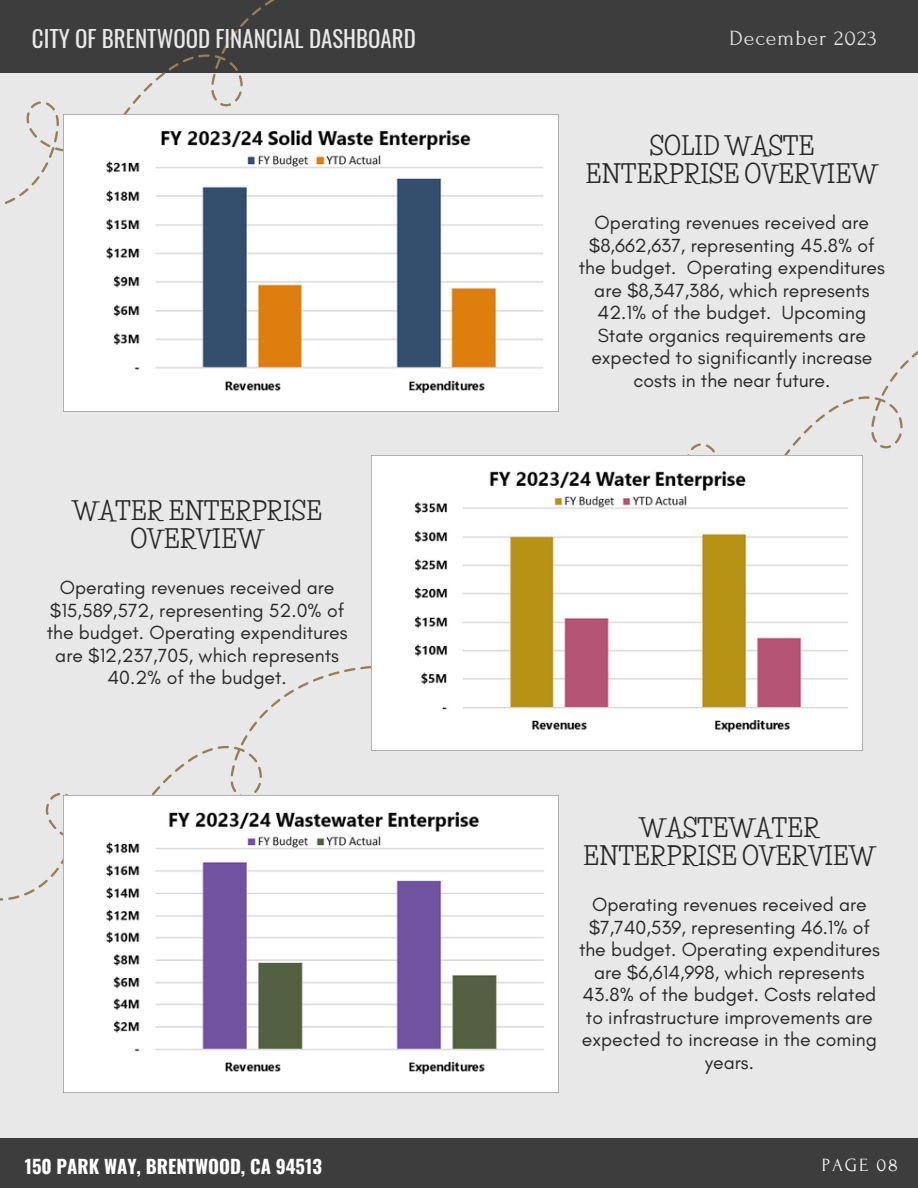
<style>
.page{position:relative;width:918px;height:1188px;background:#e8e8e8}
.page>*{position:absolute;margin:0;border:0;box-sizing:border-box;transform-origin:0 0}
.t1{font:700 23.85px/28.2px "Life Savers";color:#272727;text-align:center}
.t2{font:22.95px "Oswald";color:#e8e8e8}
.t3{font:21.6px "Forum";letter-spacing:.05em;color:#e8e8e8}
.t4{font:19.35px/22.5px "Glacial Indifference";color:#272727;text-align:center}
.t5{font:700 18.75px "Oswald";color:#fff}
.t6{font:18.6px "Forum";letter-spacing:.1em;color:#fff}
</style>
<div class="page">
<div style="left:0;top:1139px;width:918px;height:49px;background:#3d3d3d"></div>
<div style="left:0;top:0;width:918px;height:73px;background:#3d3d3d"></div>
<svg style="left:617px;top:350px;width:301px;height:201px"></svg>
<svg style="left:0;top:666px;width:372px;height:235px"></svg>
<svg style="left:4px;top:0;width:271px;height:209px"></svg>
<img style="left:64px;top:114px;width:495px;height:297px">
<img style="left:372px;top:456px;width:490px;height:295px">
<img style="left:64px;top:795px;width:495px;height:297px">
<p class="t2" style="left:32px;top:21px;width:385px">CITY OF BRENTWOOD FINANCIAL DASHBOARD</p>
<p class="t1" style="left:72px;top:497px;width:252px">WATER ENTERPRISE<br>OVERVIEW</p>
<p class="t4" style="left:47px;top:576px;width:302px">Operating revenues received are $15,589,572, representing 52.0% of the budget. Operating expenditures are $12,237,705, which represents<br>40.2% of the budget.</p>
<p class="t3" style="left:729px;top:27px;width:149px">December 2023</p>
<p class="t1" style="left:586px;top:132px;width:294px">SOLID WASTE<br>ENTERPRISE OVERVIEW</p>
<p class="t4" style="left:579px;top:211px;width:308px">Operating revenues received are $8,662,637, representing 45.8% of the budget. Operating expenditures are $8,347,386, which represents<br>42.1% of the budget. Upcoming<br>State organics requirements are expected to significantly increase costs in the near future.</p>
<p class="t1" style="left:583px;top:814px;width:294px">WASTEWATER<br>ENTERPRISE OVERVIEW</p>
<p class="t4" style="left:579px;top:893px;width:302px">Operating revenues received are $7,740,539, representing 46.1% of the budget. Operating expenditures are $6,614,998, which represents<br>43.8% of the budget. Costs related to infrastructure improvements are expected to increase in the coming years.</p>
<p class="t5" style="left:25px;top:1152px;width:299px">150 PARK WAY, BRENTWOOD, CA 94513</p>
<p class="t6" style="left:822px;top:1155px;width:78px">PAGE 08</p>
</div>
